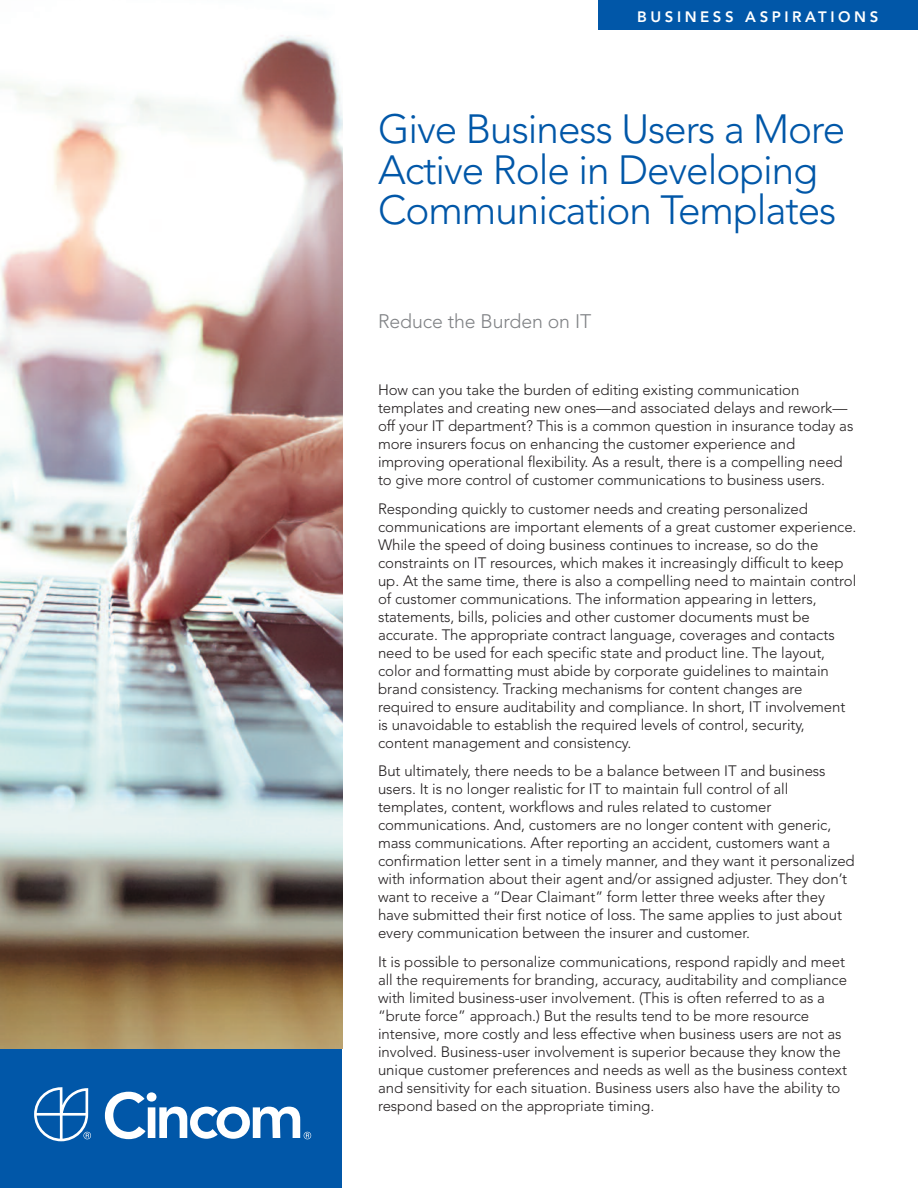
<style>
.page{position:relative;width:918px;height:1188px;background:#fff}
.page>*{position:absolute;margin:0;border:0;box-sizing:border-box;transform-origin:0 0}
.t1{font:300 40.5px/40.5px "Avenir LT";letter-spacing:-.025em;color:#0157a8}
.t2{font:300 19.5px "Avenir LT";letter-spacing:-.005em;color:#808285}
.t3{font:300 15px/18px "Avenir LT";letter-spacing:-.005em;color:#231f20}
.t4{font:800 15px "Avenir";letter-spacing:.235em;color:#fff}
</style>
<div class="page">
<div style="left:598px;top:0;width:320px;height:30px;background:#0157a8"></div>
<div style="left:0;top:1048px;width:342px;height:140px;background:#0157a8"></div>
<svg style="left:105px;top:1092px;width:206px;height:47px"></svg>
<svg style="left:34px;top:1087px;width:57px;height:55px"></svg>
<hr style="left:36px;top:1113px;width:51px;height:3px;background:#fff">
<hr style="left:60px;top:1114px;width:3px;height:26px;background:#fff">
<img style="left:0;top:35px;width:342px;height:1013px">
<p class="t4" style="left:637px;top:5px;width:243px">BUSINESS ASPIRATIONS</p>
<h1 class="t1" style="left:378px;top:112px;width:469px">Give Business Users a More<br>Active Role in Developing<br>Communication Templates</h1>
<h2 class="t2" style="left:378px;top:313px;width:215px">Reduce the Burden on IT</h2>
<p class="t3" style="left:378px;top:382px;width:477px">How can you take the burden of editing existing communication templates and creating new ones—and associated delays and rework— off your IT department? This is a common question in insurance today as more insurers focus on enhancing the customer experience and improving operational flexibility. As a result, there is a compelling need to give more control of customer communications to business users.</p>
<p class="t3" style="left:378px;top:501px;width:480px">Responding quickly to customer needs and creating personalized communications are important elements of a great customer experience.<br>While the speed of doing business continues to increase, so do the constraints on IT resources, which makes it increasingly difficult to keep up. At the same time, there is also a compelling need to maintain control of customer communications. The information appearing in letters, statements, bills, policies and other customer documents must be accurate. The appropriate contract language, coverages and contacts need to be used for each specific state and product line. The layout, color and formatting must abide by corporate guidelines to maintain brand consistency. Tracking mechanisms for content changes are required to ensure auditability and compliance. In short, IT involvement is unavoidable to establish the required levels of control, security, content management and consistency.</p>
<p class="t3" style="left:378px;top:763px;width:478px">But ultimately, there needs to be a balance between IT and business users. It is no longer realistic for IT to maintain full control of all templates, content, workflows and rules related to customer communications. And, customers are no longer content with generic, mass communications. After reporting an accident, customers want a confirmation letter sent in a timely manner, and they want it personalized with information about their agent and/or assigned adjuster. They don’t want to receive a “Dear Claimant” form letter three weeks after they have submitted their first notice of loss. The same applies to just about every communication between the insurer and customer.</p>
<p class="t3" style="left:378px;top:954px;width:471px">It is possible to personalize communications, respond rapidly and meet all the requirements for branding, accuracy, auditability and compliance with limited business-user involvement. (This is often referred to as a “brute force” approach.) But the results tend to be more resource intensive, more costly and less effective when business users are not as involved. Business-user involvement is superior because they know the unique customer preferences and needs as well as the business context and sensitivity for each situation. Business users also have the ability to respond based on the appropriate timing.</p>
</div>
